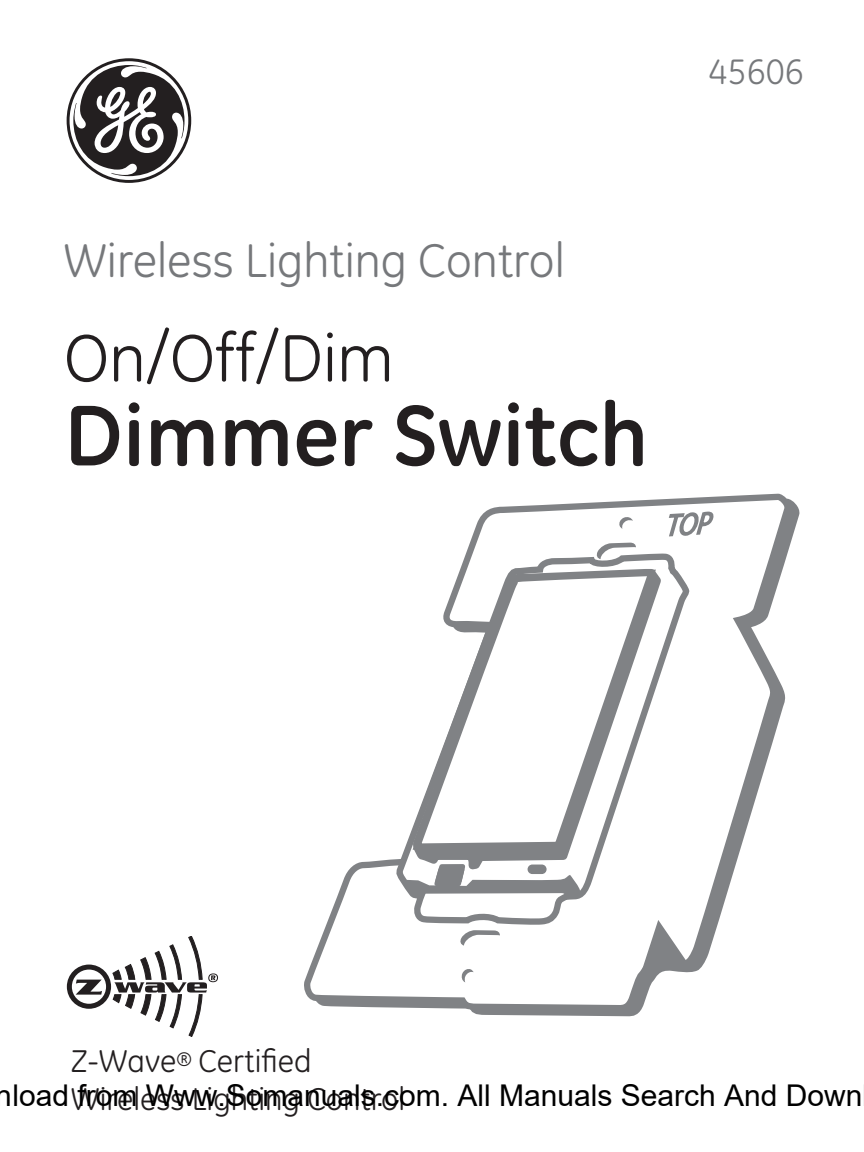
<style>
.page{position:relative;width:864px;height:1152px;background:#fff}
.page>*{position:absolute;margin:0;border:0;box-sizing:border-box;transform-origin:0 0}
.t1{font:700 87.6px "GE Inspira";color:#231f20}
.t2{font:68px "GE Inspira";color:#231f20}
.t3{font:48px "GE Inspira";color:#76787b}
.t4{font:36px "GE Inspira";color:#76787b}
.t5{font:32px "GE Inspira";color:#231f20}
.t6{font:30px "Arial";color:#000}
</style>
<div class="page">
<svg style="left:304px;top:494px;width:492px;height:520px"></svg>
<svg style="left:618px;top:516px;width:15px;height:13px"></svg>
<svg style="left:596px;top:543px;width:40px;height:6px"></svg>
<svg style="left:461px;top:968px;width:13px;height:14px"></svg>
<svg style="left:459px;top:932px;width:41px;height:14px"></svg>
<svg style="left:668px;top:511px;width:45px;height:26px"></svg>
<svg style="left:390px;top:549px;width:302px;height:383px"></svg>
<svg style="left:406px;top:565px;width:260px;height:310px"></svg>
<svg style="left:411px;top:565px;width:248px;height:288px"></svg>
<svg style="left:642px;top:920px;width:44px;height:49px"></svg>
<svg style="left:405px;top:862px;width:176px;height:33px"></svg>
<svg style="left:67px;top:58px;width:124px;height:125px"></svg>
<svg style="left:67px;top:936px;width:151px;height:101px"></svg>
<h3 class="t3" style="left:64px;top:233px;width:502px">Wireless Lighting Control</h3>
<h2 class="t2" style="left:64px;top:319px;width:331px">On/Off/Dim</h2>
<h1 class="t1" style="left:64px;top:379px;width:586px">Dimmer Switch</h1>
<p class="t4" style="left:709px;top:51px;width:97px">45606</p>
<p class="t5" style="left:71px;top:1042px;width:242px">Z-Wave<sup>®</sup> Certified</p>
<p class="t6" style="left:-4px;top:1079px;width:868px">nload from Www.Somanuals.com. All Manuals Search And Down</p>
<p class="t5" style="left:71px;top:1081px;width:335px">Wireless Lighting Control</p>
</div>
